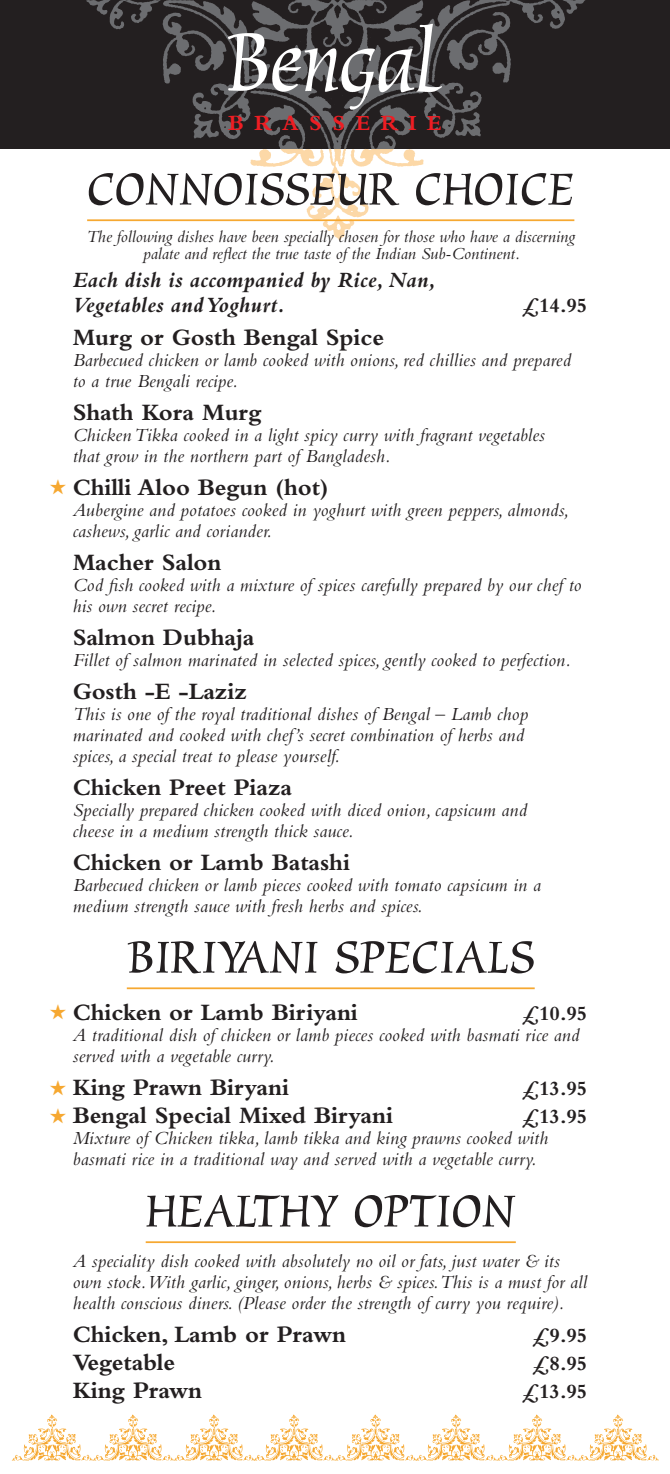
<style>
.page{position:relative;width:670px;height:1474px;background:#fff}
.page>*{position:absolute;margin:0;border:0;box-sizing:border-box;transform-origin:0 0}
.section_heads{font:68.25px "Marigold";color:#231f20}
.dishes{font:700 24.5px "Bembo";letter-spacing:-.005em;color:#231f20}
.description{font:italic 700 22.75px/24.5px "Bembo";letter-spacing:.01em;color:#231f20}
.t1{font:700 22.4px "Bembo";letter-spacing:.47em;color:#ee1d23}
.dishes-2{font:700 21px "Bembo";letter-spacing:-.005em;color:#231f20}
.description-2{font:700 21px "Bembo";color:#231f20}
.description-3{font:italic 19.25px/21px "Bembo";letter-spacing:.01em;color:#231f20}
.description-4{font:italic 17.5px/17.5px "Bembo";color:#231f20;text-align:center}
</style>
<div class="page">
<img style="left:505px;top:1414px;width:65px;height:47px">
<img style="left:424px;top:1414px;width:81px;height:47px">
<img style="left:182px;top:1414px;width:65px;height:47px">
<img style="left:343px;top:1414px;width:81px;height:47px">
<img style="left:101px;top:1414px;width:81px;height:47px">
<img style="left:247px;top:1414px;width:96px;height:47px">
<img style="left:11px;top:1414px;width:90px;height:47px">
<img style="left:570px;top:1414px;width:89px;height:47px">
<img style="left:87px;top:149px;width:488px;height:91px">
<div style="left:0;top:0;width:670px;height:149px;background:#231f20"></div>
<img style="left:86px;top:0;width:499px;height:149px">
<img style="left:228px;top:19px;width:213px;height:104px">
<hr style="left:87px;top:219px;width:487px;height:2px;background:#f6a831">
<hr style="left:127px;top:987px;width:407px;height:2px;background:#f6a831">
<hr style="left:146px;top:1241px;width:370px;height:1px;background:#f6a831">
<p class="t1" style="left:228px;top:111px;width:215px">BRASSERIE</p>
<p class="section_heads" style="left:87px;top:147px;width:488px">CONNOISSEUR CHOICE</p>
<p class="description-4" style="left:86px;top:227px;width:490px">The following dishes have been specially chosen for those who have a discerning palate and reflect the true taste of the Indian Sub-Continent.</p>
<p class="description" style="left:73px;top:268px;width:365px">Each dish is accompanied by Rice, Nan,<br>Vegetables and Yoghurt.</p>
<p class="description-2" style="left:522px;top:293px;width:67px">£14.95</p>
<p class="dishes" style="left:73px;top:323px;width:313px">Murg or Gosth Bengal Spice</p>
<p class="description-3" style="left:73px;top:348px;width:500px">Barbecued chicken or lamb cooked with onions, red chillies and prepared to a true Bengali recipe.</p>
<p class="dishes" style="left:73px;top:398px;width:190px">Shath Kora Murg</p>
<p class="description-3" style="left:73px;top:423px;width:474px">Chicken Tikka cooked in a light spicy curry with fragrant vegetables that grow in the northern part of Bangladesh.</p>
<p class="dishes" style="left:73px;top:473px;width:257px">Chilli Aloo Begun (hot)</p>
<p class="description-3" style="left:73px;top:498px;width:498px">Aubergine and potatoes cooked in yoghurt with green peppers, almonds, cashews, garlic and coriander.</p>
<p class="dishes" style="left:73px;top:548px;width:150px">Macher Salon</p>
<p class="description-3" style="left:73px;top:573px;width:510px">Cod fish cooked with a mixture of spices carefully prepared by our chef to his own secret recipe.</p>
<p class="dishes" style="left:73px;top:623px;width:183px">Salmon Dubhaja</p>
<p class="description-3" style="left:73px;top:648px;width:500px">Fillet of salmon marinated in selected spices, gently cooked to perfection.</p>
<p class="dishes" style="left:73px;top:677px;width:176px">Gosth -E -Laziz</p>
<p class="description-3" style="left:73px;top:702px;width:457px">This is one of the royal traditional dishes of Bengal – Lamb chop marinated and cooked with chef’s secret combination of herbs and spices, a special treat to please yourself.</p>
<p class="dishes" style="left:73px;top:773px;width:221px">Chicken Preet Piaza</p>
<p class="description-3" style="left:73px;top:798px;width:456px">Specially prepared chicken cooked with diced onion, capsicum and cheese in a medium strength thick sauce.</p>
<p class="dishes" style="left:73px;top:848px;width:279px">Chicken or Lamb Batashi</p>
<p class="description-3" style="left:73px;top:873px;width:469px">Barbecued chicken or lamb pieces cooked with tomato capsicum in a medium strength sauce with fresh herbs and spices.</p>
<p class="section_heads" style="left:127px;top:915px;width:409px">BIRIYANI SPECIALS</p>
<p class="dishes" style="left:73px;top:999px;width:287px">Chicken or Lamb Biriyani</p>
<p class="dishes-2" style="left:522px;top:1002px;width:67px">£10.95</p>
<p class="description-3" style="left:73px;top:1024px;width:508px">A traditional dish of chicken or lamb pieces cooked with basmati rice and served with a vegetable curry.</p>
<p class="dishes" style="left:73px;top:1074px;width:218px">King Prawn Biryani</p>
<p class="dishes-2" style="left:522px;top:1077px;width:67px">£13.95</p>
<p class="dishes" style="left:73px;top:1102px;width:322px">Bengal Special Mixed Biryani</p>
<p class="dishes-2" style="left:522px;top:1105px;width:67px">£13.95</p>
<p class="description-3" style="left:73px;top:1127px;width:477px">Mixture of Chicken tikka, lamb tikka and king prawns cooked with basmati rice in a traditional way and served with a vegetable curry.</p>
<p class="section_heads" style="left:146px;top:1169px;width:371px">HEALTHY OPTION</p>
<p class="description-3" style="left:73px;top:1250px;width:516px">A speciality dish cooked with absolutely no oil or fats, just water &amp; its own stock. With garlic, ginger, onions, herbs &amp; spices. This is a must for all health conscious diners. (Please order the strength of curry you require).</p>
<p class="dishes" style="left:73px;top:1320px;width:275px">Chicken, Lamb or Prawn</p>
<p class="dishes-2" style="left:532px;top:1323px;width:57px">£9.95</p>
<p class="dishes" style="left:73px;top:1348px;width:104px">Vegetable</p>
<p class="dishes-2" style="left:532px;top:1351px;width:57px">£8.95</p>
<p class="dishes" style="left:73px;top:1376px;width:131px">King Prawn</p>
<p class="dishes-2" style="left:522px;top:1379px;width:67px">£13.95</p>
</div>
